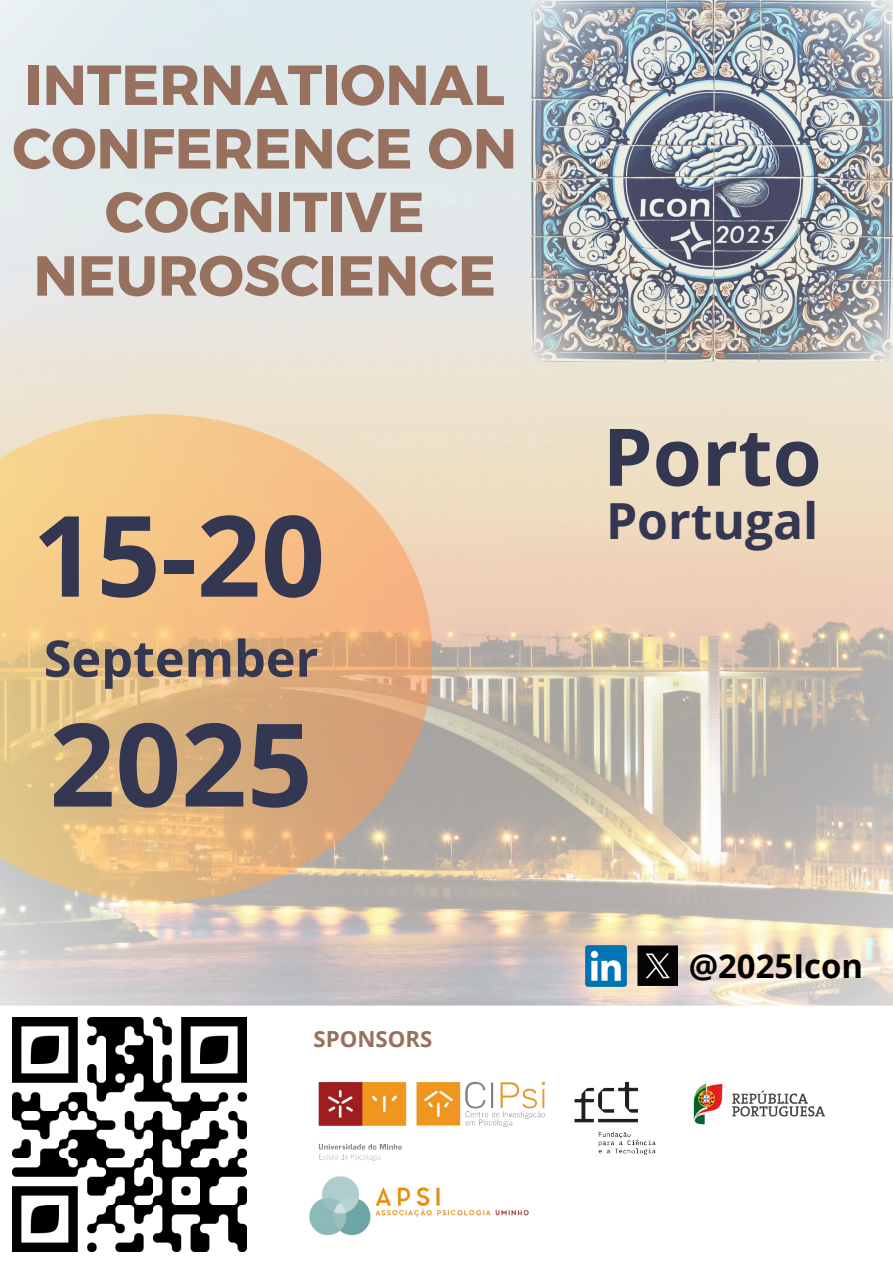
<style>
.page{position:relative;width:893px;height:1263px;background:#fff}
.page>*{position:absolute;margin:0;border:0;box-sizing:border-box;transform-origin:0 0}
.t1{font:700 115.43px "Open Sans";color:#333752}
.t2{font:700 112.35px "Open Sans";color:#333752}
.t3{font:700 79.5px "Open Sans";color:#333752}
.t4{font:56.25px/63.6px "Kief Montaser Bold";color:#97705e;text-align:center}
.t5{font:700 50.32px "Open Sans";color:#333752}
.t6{font:700 49.8px "Open Sans";color:#333752}
.t7{font:700 32.92px "Open Sans";color:#000}
.t8{font:700 22.2px "Open Sans";color:#97705e}
</style>
<div class="page">
<img style="left:0;top:0;width:893px;height:1005px">
<img style="left:531px;top:0;width:362px;height:362px">
<svg style="left:0;top:414px;width:432px;height:488px;background:#e5bd8b"></svg>
<img style="left:318px;top:1081px;width:508px;height:80px">
<svg style="left:637px;top:945px;width:41px;height:41px;background:#1f1e1d"></svg>
<img style="left:309px;top:1176px;width:220px;height:60px">
<img style="left:585px;top:945px;width:41px;height:41px">
<img style="left:13px;top:1017px;width:234px;height:234px">
<p class="t4" style="left:12px;top:53px;width:506px">INTERNATIONAL<br>CONFERENCE ON<br>COGNITIVE<br>NEUROSCIENCE</p>
<h2 class="t2" style="left:32px;top:477px;width:294px">15-20</h2>
<p class="t5" style="left:44px;top:623px;width:276px">September</p>
<h1 class="t1" style="left:49px;top:683px;width:265px">2025</h1>
<p class="t8" style="left:314px;top:1023px;width:120px">SPONSORS</p>
<h3 class="t3" style="left:603px;top:401px;width:220px">Porto</h3>
<p class="t6" style="left:606px;top:486px;width:214px">Portugal</p>
<p class="t7" style="left:688px;top:942px;width:176px">@2025Icon</p>
</div>
